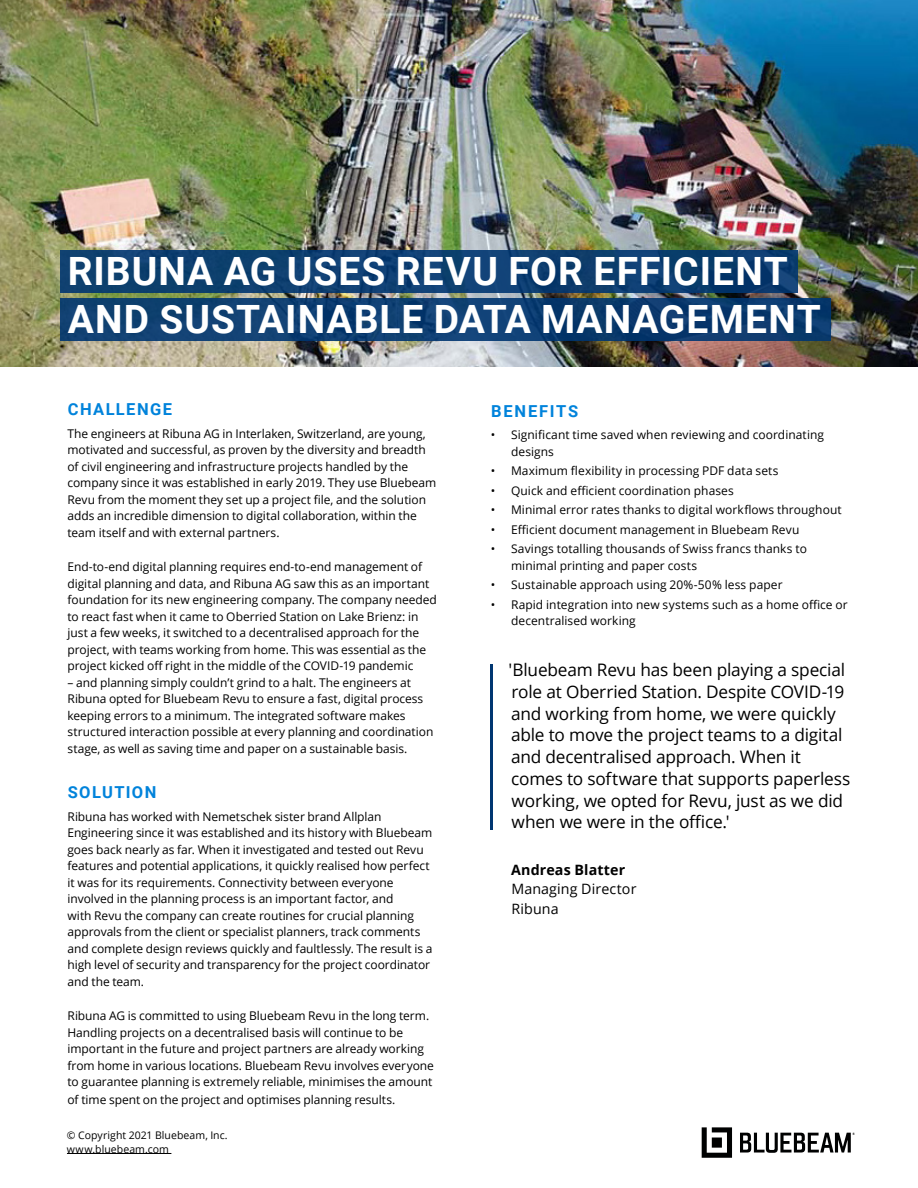
<style>
.page{position:relative;width:918px;height:1188px;background:#fff}
.page>*{position:absolute;margin:0;border:0;box-sizing:border-box;transform-origin:0 0}
.t1{font:700 39px/48px "Roboto";letter-spacing:.025em;color:#fff}
.t2{font:17.25px/21.8px "Open Sans";letter-spacing:-.01em;color:#000}
.t3{font:700 16.5px "Roboto";letter-spacing:.085em;color:#0083db}
.t4{font:700 16.5px "Roboto";letter-spacing:.105em;color:#0083db}
.t5{font:14.25px/19.5px "Open Sans";letter-spacing:.005em;color:#000}
.t6{font:700 14.25px "Open Sans";letter-spacing:.01em;color:#000}
.t7{font:12px/16.5px "Open Sans";letter-spacing:-.005em;color:#000}
.t8{font:10.5px/13.5px "Open Sans";letter-spacing:.005em;color:#000}
</style>
<div class="page">
<hr style="left:67px;top:1153px;width:104px;height:1px;background:#000">
<svg style="left:702px;top:1127px;width:30px;height:31px"></svg>
<svg style="left:740px;top:1133px;width:115px;height:20px"></svg>
<img style="left:0;top:0;width:918px;height:367px">
<div style="left:60px;top:250px;width:738px;height:42px;background:linear-gradient(to right,#0f4170,#0b3b70)"></div>
<div style="left:60px;top:298px;width:771px;height:42px;background:linear-gradient(to right,#124374,#09386d)"></div>
<hr style="left:491px;top:664px;width:2px;height:165px;background:#003671">
<h1 class="t1" style="left:68px;top:248px;width:755px">RIBUNA AG USES REVU FOR EFFICIENT<br>AND SUSTAINABLE DATA MANAGEMENT</h1>
<h3 class="t3" style="left:68px;top:400px;width:106px">CHALLENGE</h3>
<p class="t7" style="left:68px;top:426px;width:370px">The engineers at Ribuna AG in Interlaken, Switzerland, are young, motivated and successful, as proven by the diversity and breadth of civil engineering and infrastructure projects handled by the company since it was established in early 2019. They use Bluebeam Revu from the moment they set up a project file, and the solution adds an incredible dimension to digital collaboration, within the team itself and with external partners.</p>
<p class="t7" style="left:68px;top:560px;width:371px">End-to-end digital planning requires end-to-end management of digital planning and data, and Ribuna AG saw this as an important foundation for its new engineering company. The company needed to react fast when it came to Oberried Station on Lake Brienz: in just a few weeks, it switched to a decentralised approach for the project, with teams working from home. This was essential as the project kicked off right in the middle of the COVID-19 pandemic</p>
<p class="t7" style="left:68px;top:675px;width:367px">– and planning simply couldn’t grind to a halt. The engineers at Ribuna opted for Bluebeam Revu to ensure a fast, digital process keeping errors to a minimum. The integrated software makes structured interaction possible at every planning and coordination stage, as well as saving time and paper on a sustainable basis.</p>
<h3 class="t3" style="left:68px;top:783px;width:90px">SOLUTION</h3>
<p class="t7" style="left:68px;top:810px;width:366px">Ribuna has worked with Nemetschek sister brand Allplan Engineering since it was established and its history with Bluebeam goes back nearly as far. When it investigated and tested out Revu features and potential applications, it quickly realised how perfect it was for its requirements. Connectivity between everyone involved in the planning process is an important factor, and<br>with Revu the company can create routines for crucial planning approvals from the client or specialist planners, track comments and complete design reviews quickly and faultlessly. The result is a high level of security and transparency for the project coordinator and the team.</p>
<p class="t7" style="left:68px;top:1009px;width:368px">Ribuna AG is committed to using Bluebeam Revu in the long term.<br>Handling projects on a decentralised basis will continue to be important in the future and project partners are already working from home in various locations. Bluebeam Revu involves everyone to guarantee planning is extremely reliable, minimises the amount of time spent on the project and optimises planning results.</p>
<p class="t8" style="left:67px;top:1130px;width:162px">© Copyright 2021 Bluebeam, Inc. www.bluebeam.com</p>
<h3 class="t4" style="left:491px;top:401px;width:89px">BENEFITS</h3>
<p class="t7" style="left:511px;top:428px;width:314px;text-indent:-20px">• Significant time saved when reviewing and coordinating designs</p>
<p class="t7" style="left:491px;top:464px;width:289px">• Maximum flexibility in processing PDF data sets</p>
<p class="t7" style="left:491px;top:483px;width:244px">• Quick and efficient coordination phases</p>
<p class="t7" style="left:491px;top:503px;width:353px">• Minimal error rates thanks to digital workflows throughout</p>
<p class="t7" style="left:491px;top:522px;width:310px">• Efficient document management in Bluebeam Revu</p>
<p class="t7" style="left:511px;top:542px;width:297px;text-indent:-20px">• Savings totalling thousands of Swiss francs thanks to minimal printing and paper costs</p>
<p class="t7" style="left:491px;top:578px;width:293px">• Sustainable approach using 20%-50% less paper</p>
<p class="t7" style="left:511px;top:597px;width:338px;text-indent:-20px">• Rapid integration into new systems such as a home office or decentralised working</p>
<p class="t2" style="left:509px;top:661px;width:343px">'Bluebeam Revu has been playing a special role at Oberried Station. Despite COVID-19 and working from home, we were quickly able to move the project teams to a digital and decentralised approach. When it comes to software that supports paperless working, we opted for Revu, just as we did when we were in the office.'</p>
<p class="t6" style="left:511px;top:862px;width:116px">Andreas Blatter</p>
<p class="t5" style="left:511px;top:879px;width:127px">Managing Director<br>Ribuna</p>
</div>
